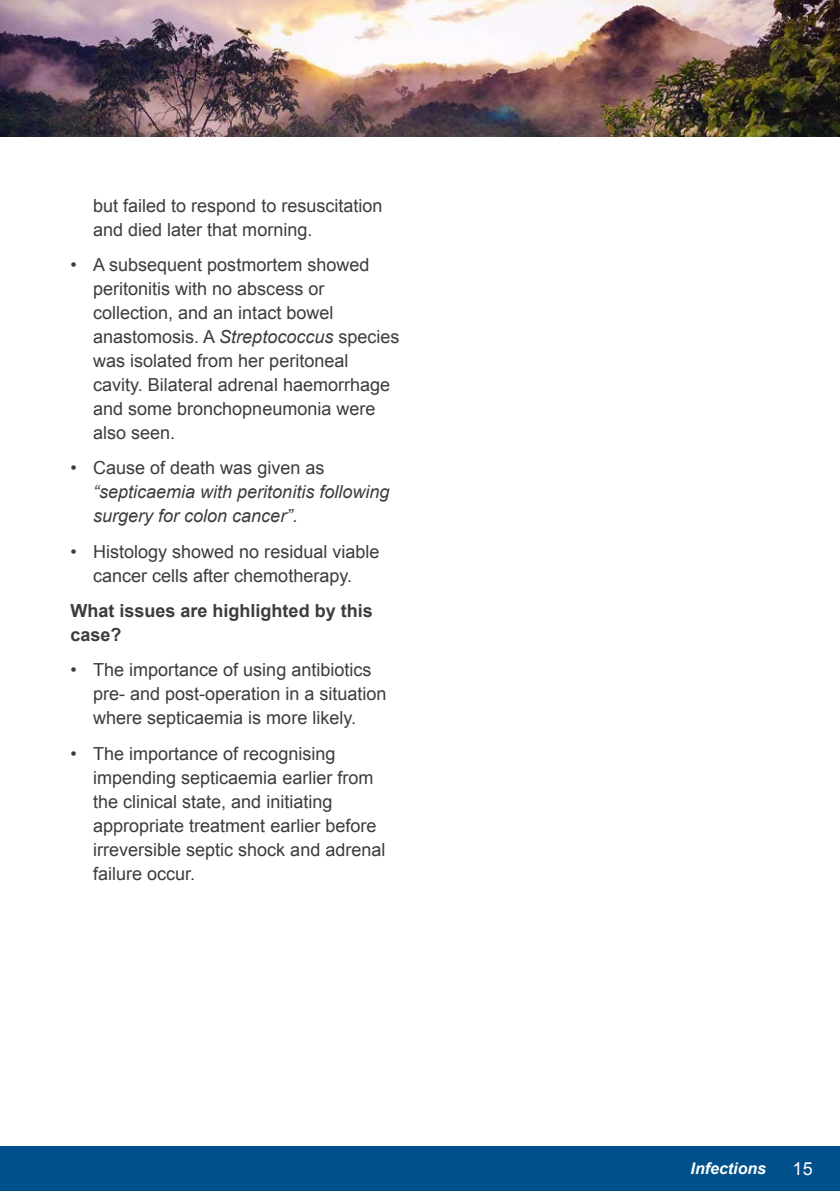
<style>
.page{position:relative;width:840px;height:1191px;background:#fff}
.page>*{position:absolute;margin:0;border:0;box-sizing:border-box;transform-origin:0 0}
.Bullet{font:18px/24px "Arial";color:#3c3c3e}
.Bullet-2{font:italic 18px/24px "Arial";color:#3c3c3e}
.Body{font:700 18px/24px "Arial";color:#3c3c3e}
.t1{font:18px "Arial";color:#fff}
.t2{font:italic 700 16px "Arial";color:#fff}
.s1{font-style:italic}
.s2{font-style:normal}
</style>
<div class="page">
<img style="left:0;top:0;width:839px;height:136px">
<div style="left:0;top:1146px;width:839px;height:45px;background:#00508b"></div>
<p class="Bullet" style="left:93px;top:193px;width:291px">but failed to respond to resuscitation and died later that morning.</p>
<p class="Bullet" style="left:93px;top:253px;width:308px;text-indent:-23px">• A subsequent postmortem showed peritonitis with no abscess or collection, and an intact bowel anastomosis. A <span class="s1">Streptococcus</span> species was isolated from her peritoneal cavity. Bilateral adrenal haemorrhage and some bronchopneumonia were also seen.</p>
<p class="Bullet-2" style="left:93px;top:456px;width:298px;text-indent:-23px"><span class="s2">• Cause of death was given as </span>“septicaemia with peritonitis following surgery for colon cancer”<span class="s2">.</span></p>
<p class="Bullet" style="left:70px;top:539px;width:310px;text-align:center">• Histology showed no residual viable cancer cells after chemotherapy.</p>
<p class="Body" style="left:70px;top:599px;width:304px">What issues are highlighted by this case?</p>
<p class="Bullet" style="left:93px;top:658px;width:295px;text-indent:-23px">• The importance of using antibiotics pre- and post-operation in a situation where septicaemia is more likely.</p>
<p class="Bullet" style="left:93px;top:741px;width:294px;text-indent:-23px">• The importance of recognising impending septicaemia earlier from the clinical state, and initiating appropriate treatment earlier before irreversible septic shock and adrenal failure occur.</p>
<p class="t2" style="left:690px;top:1159px;width:77px">Infections</p>
<p class="t1" style="left:792px;top:1158px;width:22px">15</p>
</div>
